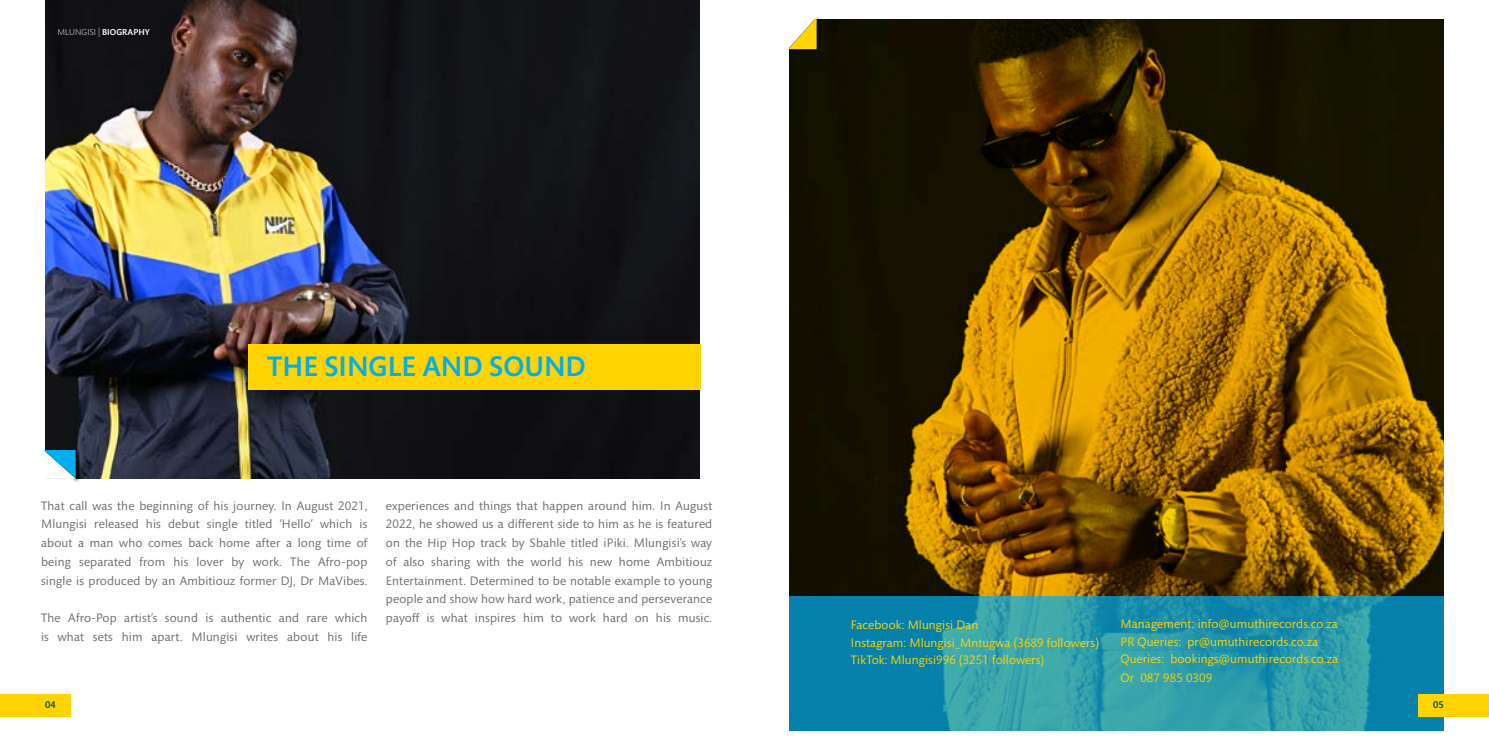
<style>
.page{position:relative;width:1489px;height:745px;background:#fff}
.page>*{position:absolute;margin:0;border:0;box-sizing:border-box;transform-origin:0 0}
.t1{font:500 28.75px "Mundo Sans";color:#00aeef}
.t2{font:12.5px/18.8px "Mundo Sans";letter-spacing:.015em;color:#6d6e71;text-align:justify}
.t3{font:12.5px/17.5px "Mundo Sans";letter-spacing:.01em;color:#ffd400}
.t4{font:500 10px "Mundo Sans";color:#004563}
.t5{font:300 8.75px "Mundo Sans";letter-spacing:.01em;color:#fff}
.s1{font-weight:500}
</style>
<div class="page">
<img style="left:45px;top:0;width:654px;height:478px">
<img style="left:789px;top:19px;width:654px;height:577px">
<svg style="left:789px;top:596px;width:654px;height:134px;background:#2093aa"></svg>
<div style="left:0;top:693px;width:71px;height:23px;background:#ffd400"></div>
<div style="left:1417px;top:693px;width:71px;height:23px;background:#ffd400"></div>
<div style="left:786px;top:16px;width:35px;height:39px;background:#000;opacity:.75"></div>
<svg style="left:787px;top:17px;width:29px;height:32px"></svg>
<div style="left:42px;top:448px;width:39px;height:35px;background:#000;opacity:.75"></div>
<svg style="left:44px;top:450px;width:32px;height:28px"></svg>
<div style="left:248px;top:344px;width:452px;height:46px;background:#ffd400"></div>
<p class="t5" style="left:58px;top:27px;width:94px">MLUNGISI | <span class="s1">BIOGRAPHY</span></p>
<h1 class="t1" style="left:267px;top:350px;width:320px">THE SINGLE AND SOUND</h1>
<p class="t2" style="left:41px;top:496px;width:328px">That call was the beginning of his journey. In August 2021, Mlungisi released his debut single titled ‘Hello’ which is about a man who comes back home after a long time of being separated from his lover by work. The Afro-pop single is produced by an Ambitiouz former DJ, Dr MaVibes.</p>
<p class="t2" style="left:41px;top:608px;width:328px">The Afro-Pop artist’s sound is authentic and rare which is what sets him apart. Mlungisi writes about his life</p>
<p class="t2" style="left:386px;top:496px;width:328px">experiences and things that happen around him. In August 2022, he showed us a different side to him as he is featured on the Hip Hop track by Sbahle titled iPiki. Mlungisi’s way of also sharing with the world his new home Ambitiouz Entertainment. Determined to be notable example to young people and show how hard work, patience and perseverance payoff is what inspires him to work hard on his music.</p>
<p class="t3" style="left:850px;top:616px;width:249px">Facebook: Mlungisi Dan<br>Instagram: Mlungisi_Mntugwa (3689 followers)<br>TikTok: Mlungisi996 (3251 followers)</p>
<p class="t3" style="left:1120px;top:615px;width:219px">Management: info@umuthirecords.co.za<br>PR Queries: pr@umuthirecords.co.za<br>Queries: bookings@umuthirecords.co.za</p>
<p class="t3" style="left:1120px;top:668px;width:93px">Or 087 985 0309</p>
<p class="t4" style="left:45px;top:698px;width:12px">04</p>
<p class="t4" style="left:1432px;top:698px;width:12px">05</p>
</div>
